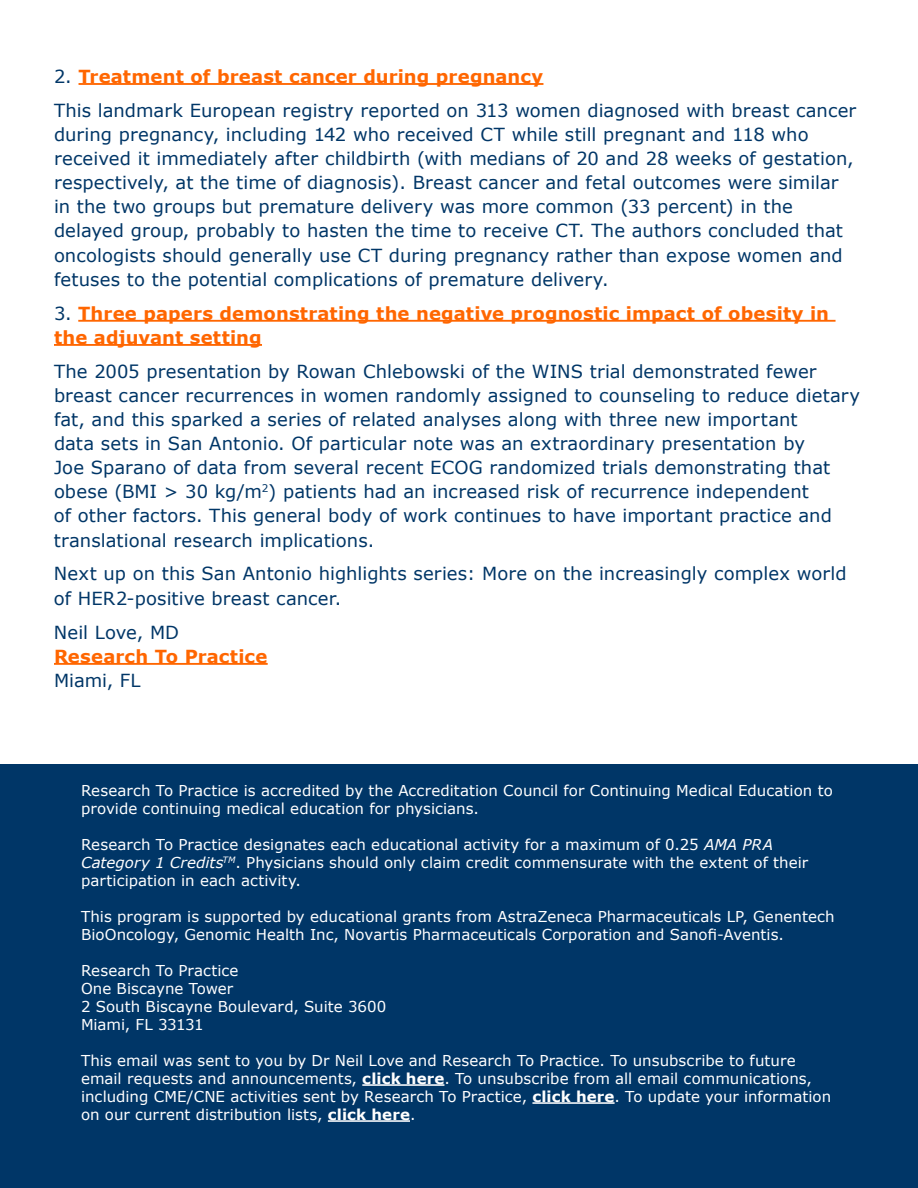
<style>
.page{position:relative;width:918px;height:1188px;background:#fff}
.page>*{position:absolute;margin:0;border:0;box-sizing:border-box;transform-origin:0 0}
.t1{font:18px/24.2px "Verdana";letter-spacing:.005em;color:#003667}
.t2{font:700 18px/24.2px "Verdana";letter-spacing:.005em;color:#f60}
.t3{font:15px/18px "Verdana";letter-spacing:.005em;color:#fff}
.s1{font-weight:700;color:#f60}
.s2{font-weight:400;color:#003667}
.s3{font-style:italic}
.s4{font-weight:700}
</style>
<div class="page">
<hr style="left:79px;top:83px;width:464px;height:2px;background:#f60">
<hr style="left:78px;top:320px;width:758px;height:2px;background:#f60">
<hr style="left:54px;top:344px;width:208px;height:2px;background:#f60">
<hr style="left:54px;top:663px;width:214px;height:2px;background:#f60">
<div style="left:0;top:764px;width:918px;height:424px;background:#003667"></div>
<hr style="left:362px;top:1084px;width:82px;height:2px;background:#fff">
<hr style="left:532px;top:1102px;width:83px;height:2px;background:#fff">
<hr style="left:328px;top:1120px;width:82px;height:2px;background:#fff">
<p class="t1" style="left:54px;top:60px;width:804px;line-height:33.9px">2. <span class="s1">Treatment of breast cancer during pregnancy<br></span>This landmark European registry reported on 313 women diagnosed with breast cancer</p>
<p class="t1" style="left:54px;top:122px;width:801px">during pregnancy, including 142 who received CT while still pregnant and 118 who received it immediately after childbirth (with medians of 20 and 28 weeks of gestation, respectively, at the time of diagnosis). Breast cancer and fetal outcomes were similar in the two groups but premature delivery was more common (33 percent) in the delayed group, probably to hasten the time to receive CT. The authors concluded that oncologists should generally use CT during pregnancy rather than expose women and fetuses to the potential complications of premature delivery.</p>
<p class="t2" style="left:54px;top:301px;width:776px"><span class="s2">3.</span> Three papers demonstrating the negative prognostic impact of obesity in the adjuvant setting</p>
<p class="t1" style="left:54px;top:359px;width:808px">The 2005 presentation by Rowan Chlebowski of the WINS trial demonstrated fewer breast cancer recurrences in women randomly assigned to counseling to reduce dietary fat, and this sparked a series of related analyses along with three new important<br>data sets in San Antonio. Of particular note was an extraordinary presentation by<br>Joe Sparano of data from several recent ECOG randomized trials demonstrating that obese (BMI &gt; 30 kg/m<sup>2</sup>) patients had an increased risk of recurrence independent<br>of other factors. This general body of work continues to have important practice and translational research implications.</p>
<p class="t1" style="left:54px;top:562px;width:794px">Next up on this San Antonio highlights series: More on the increasingly complex world of HER2-positive breast cancer.</p>
<p class="t1" style="left:54px;top:620px;width:127px">Neil Love, MD</p>
<p class="t2" style="left:54px;top:644px;width:215px">Research To Practice</p>
<p class="t1" style="left:54px;top:668px;width:88px">Miami, FL</p>
<p class="t3" style="left:81px;top:782px;width:753px">Research To Practice is accredited by the Accreditation Council for Continuing Medical Education to provide continuing medical education for physicians.</p>
<p class="t3" style="left:81px;top:836px;width:729px">Research To Practice designates each educational activity for a maximum of 0.25 <span class="s3">AMA PRA<br>Category 1 Credits</span><sup>TM</sup>. Physicians should only claim credit commensurate with the extent of their participation in each activity.</p>
<p class="t3" style="left:81px;top:908px;width:755px">This program is supported by educational grants from AstraZeneca Pharmaceuticals LP, Genentech<br>BioOncology, Genomic Health Inc, Novartis Pharmaceuticals Corporation and Sanofi-Aventis.</p>
<p class="t3" style="left:81px;top:962px;width:307px">Research To Practice<br>One Biscayne Tower<br>2 South Biscayne Boulevard, Suite 3600<br>Miami, FL 33131</p>
<p class="t3" style="left:81px;top:1052px;width:752px">This email was sent to you by Dr Neil Love and Research To Practice. To unsubscribe to future email requests and announcements, <span class="s4">click here</span>. To unsubscribe from all email communications, including CME/CNE activities sent by Research To Practice, <span class="s4">click here</span>. To update your information on our current distribution lists, <span class="s4">click here</span>.</p>
</div>
